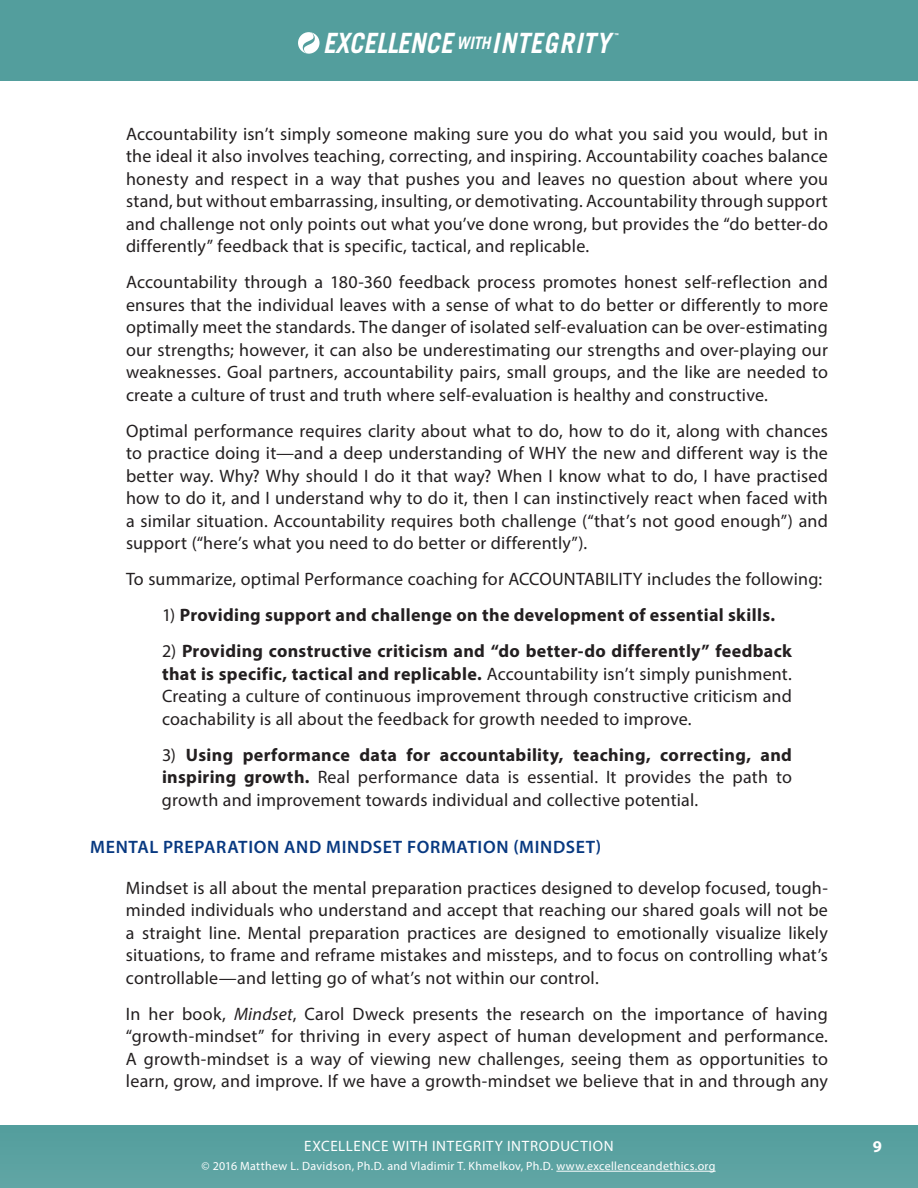
<style>
.page{position:relative;width:918px;height:1188px;background:#fff}
.page>*{position:absolute;margin:0;border:0;box-sizing:border-box;transform-origin:0 0}
.t1{font:italic 700 27.9px "Trade Gothic LT Std";letter-spacing:.015em;color:#fff;scale:.91 1}
.t2{font:18px/22.5px "Myriad Pro";letter-spacing:.01em;color:#231f20;text-align:justify}
.t3{font:700 18px "Myriad Pro";letter-spacing:.02em;color:#231f20}
.t4{font:600 18px "Myriad Pro";letter-spacing:.04em;color:#083981}
.t5{font:700 16.5px "Myriad Pro";color:#fff}
.t6{font:15px "Myriad Pro";letter-spacing:.045em;color:#fff}
.t7{font:12px "Myriad Pro";letter-spacing:.025em;color:#fff}
.t8{font:700 7.05px "Myriad Pro";color:#fff;scale:.91 1}
.s1{font-size:17.25px}
.s2{font-weight:400}
.s3{font-weight:700}
.s4{font-style:italic}
</style>
<div class="page">
<div style="left:0;top:0;width:918px;height:81px;background:#539e9d"></div>
<div style="left:0;top:1125px;width:918px;height:63px;background:#5aa2a1"></div>
<svg style="left:298px;top:32px;width:22px;height:22px"></svg>
<hr style="left:556px;top:1171px;width:160px;height:1px;background:#fff">
<h1 class="t1" style="left:323px;top:26px;width:317px">EXCELLENCE <span class="s1">WITH</span>INTEGRITY</h1>
<p class="t8" style="left:614px;top:31px;width:6px">™</p>
<p class="t2" style="left:126px;top:122px;width:704px">Accountability isn’t simply someone making sure you do what you said you would, but in the ideal it also involves teaching, correcting, and inspiring. Accountability coaches balance honesty and respect in a way that pushes you and leaves no question about where you stand, but without embarrassing, insulting, or demotivating. Accountability through support and challenge not only points out what you’ve done wrong, but provides the “do better-do differently” feedback that is specific, tactical, and replicable.</p>
<p class="t2" style="left:126px;top:270px;width:704px">Accountability through a 180-360 feedback process promotes honest self-reflection and ensures that the individual leaves with a sense of what to do better or differently to more optimally meet the standards. The danger of isolated self-evaluation can be over-estimating our strengths; however, it can also be underestimating our strengths and over-playing our weaknesses. Goal partners, accountability pairs, small groups, and the like are needed to create a culture of trust and truth where self-evaluation is healthy and constructive.</p>
<p class="t2" style="left:126px;top:419px;width:704px">Optimal performance requires clarity about what to do, how to do it, along with chances to practice doing it—and a deep understanding of WHY the new and different way is the better way. Why? Why should I do it that way? When I know what to do, I have practised how to do it, and I understand why to do it, then I can instinctively react when faced with a similar situation. Accountability requires both challenge (“that’s not good enough”) and support (“here’s what you need to do better or differently”).</p>
<p class="t2" style="left:126px;top:567px;width:698px">To summarize, optimal Performance coaching for ACCOUNTABILITY includes the following:</p>
<p class="t3" style="left:162px;top:603px;width:615px"><span class="s2">1)</span> Providing support and challenge on the development of essential skills.</p>
<p class="t2" style="left:162px;top:639px;width:631px">2) <span class="s3">Providing constructive criticism and “do better-do differently” feedback that is specific, tactical and replicable.</span> Accountability isn’t simply punishment.<br>Creating a culture of continuous improvement through constructive criticism and coachability is all about the feedback for growth needed to improve.</p>
<p class="t2" style="left:162px;top:743px;width:632px">3) <span class="s3">Using performance data for accountability, teaching, correcting, and inspiring growth.</span> Real performance data is essential. It provides the path to growth and improvement towards individual and collective potential.</p>
<p class="t4" style="left:90px;top:836px;width:513px">MENTAL PREPARATION AND MINDSET FORMATION (MINDSET)</p>
<p class="t2" style="left:126px;top:876px;width:704px">Mindset is all about the mental preparation practices designed to develop focused, tough&shy;minded individuals who understand and accept that reaching our shared goals will not be a straight line. Mental preparation practices are designed to emotionally visualize likely situations, to frame and reframe mistakes and missteps, and to focus on controlling what’s controllable—and letting go of what’s not within our control.</p>
<p class="t2" style="left:126px;top:1002px;width:704px">In her book, <span class="s4">Mindset</span>, Carol Dweck presents the research on the importance of having “growth-mindset” for thriving in every aspect of human development and performance.<br>A growth-mindset is a way of viewing new challenges, seeing them as opportunities to learn, grow, and improve. If we have a growth-mindset we believe that in and through any</p>
<p class="t6" style="left:304px;top:1137px;width:27px">Excellence</p>
<p class="t6" style="left:393px;top:1137px;width:188px">with Integrity Introduction</p>
<p class="t5" style="left:873px;top:1136px;width:11px">9</p>
<p class="t7" style="left:202px;top:1159px;width:516px">© 2016 Matthew L. Davidson, Ph.D. and Vladimir T. Khmelkov, Ph.D. www.excellenceandethics.org</p>
</div>
